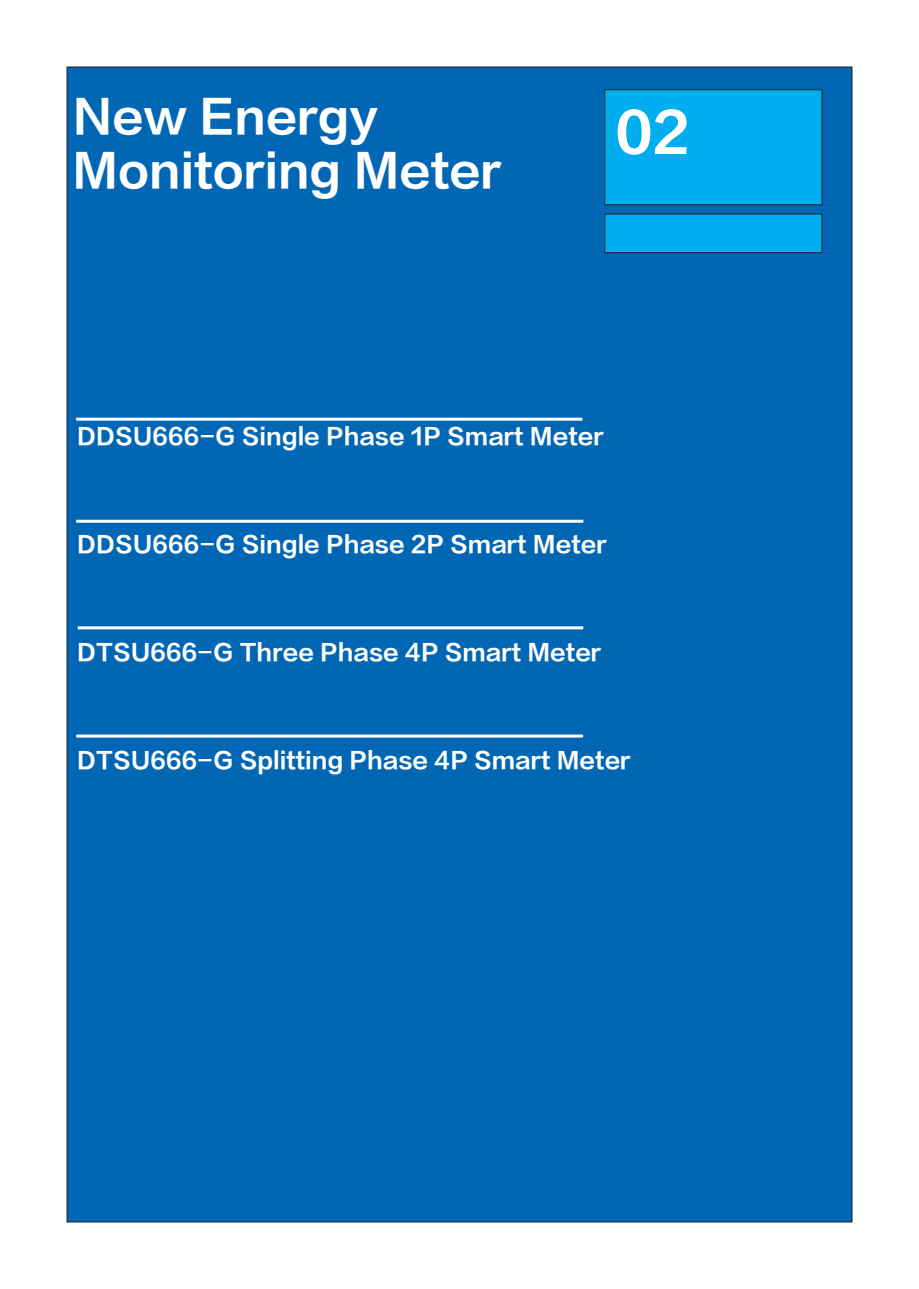
<style>
.page{position:relative;width:919px;height:1289px;background:#fff}
.page>*{position:absolute;margin:0;border:0;box-sizing:border-box;transform-origin:0 0}
.段落样式1{font:54px "FZLTCHJW GB1 0";color:#fff}
.段落样式1-2{font:45px "FZLTCHJW GB1 0";color:#fff}
.段落样式1-3{font:22.5px "FZLTCHJW GB1 0";color:#fff}
</style>
<div class="page">
<div style="left:67px;top:67px;width:784px;height:1154px;background:#0166b4"></div>
<div style="left:604px;top:90px;width:217px;height:115px;background:#00aeef"></div>
<div style="left:604px;top:89px;width:218px;height:116px;border:1px solid #231f20"></div>
<div style="left:604px;top:214px;width:217px;height:39px;background:#00aeef"></div>
<div style="left:604px;top:214px;width:218px;height:39px;border:1px solid #231f20"></div>
<hr style="left:76px;top:417px;width:506px;height:3px;background:#fff">
<hr style="left:76px;top:519px;width:507px;height:3px;background:#fff">
<hr style="left:78px;top:626px;width:505px;height:3px;background:#fff">
<hr style="left:76px;top:734px;width:507px;height:3px;background:#fff">
<p class="段落样式1-2" style="left:72px;top:92px;width:307px">New Energy</p>
<p class="段落样式1-2" style="left:72px;top:146px;width:430px">Monitoring Meter</p>
<p class="段落样式1" style="left:615px;top:102px;width:76px">02</p>
<p class="段落样式1-3" style="left:77px;top:423px;width:528px">DDSU666-G Single Phase 1P Smart Meter</p>
<p class="段落样式1-3" style="left:77px;top:531px;width:531px">DDSU666-G Single Phase 2P Smart Meter</p>
<p class="段落样式1-3" style="left:77px;top:639px;width:525px">DTSU666-G Three Phase 4P Smart Meter</p>
<p class="段落样式1-3" style="left:77px;top:747px;width:555px">DTSU666-G Splitting Phase 4P Smart Meter</p>
</div>
